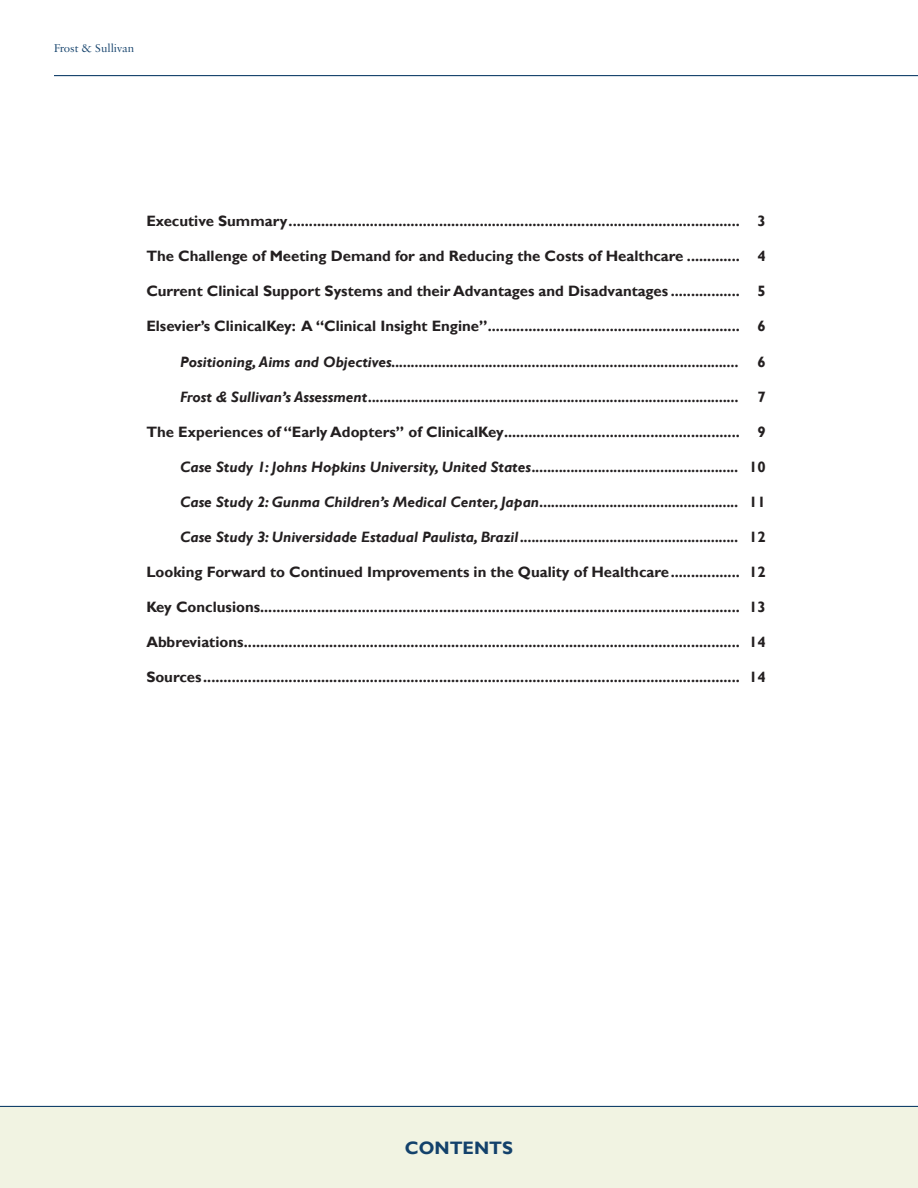
<style>
.page{position:relative;width:918px;height:1188px;background:#fff}
.page>*{position:absolute;margin:0;border:0;box-sizing:border-box;transform-origin:0 0}
.t1{font:700 18px "Gill Sans";color:#13416b}
.TOC1{font:700 15px "Gill Sans";color:#231f20}
.TOC2{font:italic 700 15px "Gill Sans";color:#231f20}
.t2{font:12px "Sabon MT Pro";color:#13416b}
.s1{font-style:normal}
</style>
<div class="page">
<hr style="left:54px;top:75px;width:864px;height:1px;background:#13416b">
<hr style="left:0;top:1106px;width:918px;height:1px;background:#13416b">
<div style="left:0;top:1107px;width:918px;height:81px;background:#f1f3e2"></div>
<p class="t2" style="left:54px;top:41px;width:82px">Frost &amp; Sullivan</p>
<p class="TOC1" style="left:146px;top:212px;width:621px">Executive Summary............................................................................................................... 3</p>
<p class="TOC1" style="left:146px;top:247px;width:621px">The Challenge of Meeting Demand for and Reducing the Costs of Healthcare ............. 4</p>
<p class="TOC1" style="left:146px;top:282px;width:621px">Current Clinical Support Systems and their Advantages and Disadvantages ................. 5</p>
<p class="TOC1" style="left:146px;top:317px;width:621px">Elsevier’s ClinicalKey: A “Clinical Insight Engine”.............................................................. 6</p>
<p class="TOC2" style="left:180px;top:353px;width:587px">Positioning, Aims and Objectives......................................................................................... <span class="s1">6</span></p>
<p class="TOC2" style="left:180px;top:388px;width:587px">Frost &amp; Sullivan’s Assessment............................................................................................... <span class="s1">7</span></p>
<p class="TOC1" style="left:146px;top:423px;width:621px">The Experiences of “Early Adopters” of ClinicalKey.......................................................... 9</p>
<p class="TOC2" style="left:180px;top:458px;width:587px">Case Study 1: Johns Hopkins University, United States..................................................... <span class="s1">10</span></p>
<p class="TOC2" style="left:180px;top:493px;width:587px">Case Study 2: Gunma Children’s Medical Center, Japan................................................... <span class="s1">11</span></p>
<p class="TOC2" style="left:180px;top:528px;width:587px">Case Study 3: Universidade Estadual Paulista, Brazil ........................................................ <span class="s1">12</span></p>
<p class="TOC1" style="left:146px;top:563px;width:621px">Looking Forward to Continued Improvements in the Quality of Healthcare................. 12</p>
<p class="TOC1" style="left:146px;top:598px;width:621px">Key Conclusions...................................................................................................................... 13</p>
<p class="TOC1" style="left:146px;top:633px;width:621px">Abbreviations.......................................................................................................................... 14</p>
<p class="TOC1" style="left:146px;top:668px;width:621px">Sources .................................................................................................................................... 14</p>
<p class="t1" style="left:405px;top:1137px;width:110px">CONTENTS</p>
</div>
